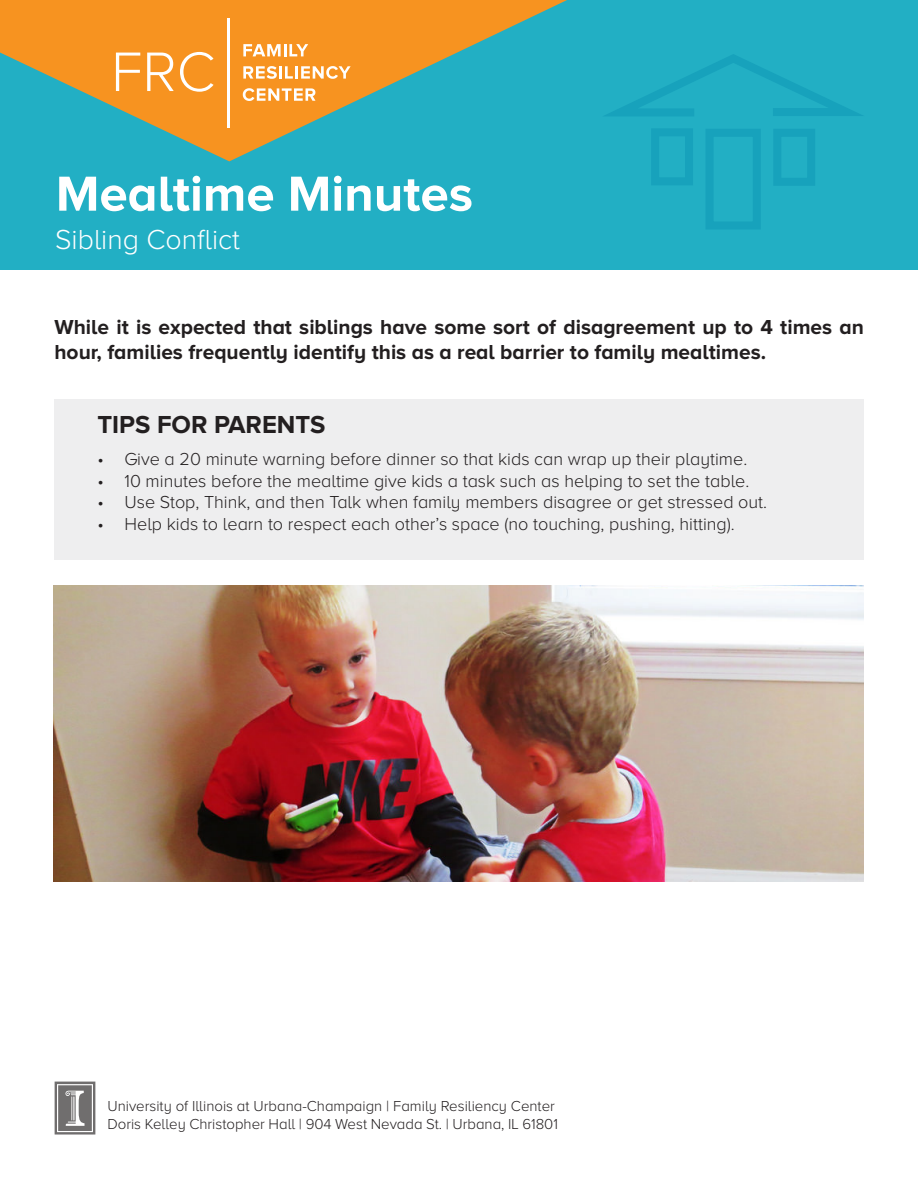
<style>
.page{position:relative;width:918px;height:1188px;background:#fff}
.page>*{position:absolute;margin:0;border:0;box-sizing:border-box;transform-origin:0 0}
.t1{font:700 51px "Proxima Nova A";color:#fff}
.t2{font:300 28.5px "Proxima Nova A";color:#fff}
.t3{font:700 25.5px "Proxima Nova A";color:#231f20}
.t4{font:700 21px/25.2px "Proxima Nova A";color:#231f20}
.t5{font:300 18px "Proxima Nova A";color:#231f20}
.t6{font:300 15px "Proxima Nova A";color:#231f20}
</style>
<div class="page">
<svg style="left:55px;top:1082px;width:40px;height:53px;background:#8f8d8d"></svg>
<div style="left:54px;top:399px;width:810px;height:160px;background:#eeeeef"></div>
<img style="left:54px;top:585px;width:810px;height:296px">
<div style="left:0;top:0;width:918px;height:270px;background:#22afc4"></div>
<svg style="left:0;top:0;width:567px;height:161px;fill:#f79320"></svg>
<svg style="left:116px;top:53px;width:24px;height:38px"></svg>
<svg style="left:147px;top:53px;width:27px;height:38px"></svg>
<svg style="left:180px;top:52px;width:34px;height:40px"></svg>
<svg style="left:243px;top:44px;width:65px;height:12px"></svg>
<svg style="left:243px;top:66px;width:108px;height:13px"></svg>
<svg style="left:243px;top:88px;width:72px;height:13px"></svg>
<hr style="left:227px;top:18px;width:3px;height:110px;background:#fff">
<svg style="left:605px;top:54px;width:258px;height:175px"></svg>
<p class="t1" style="left:56px;top:165px;width:419px">Mealtime Minutes</p>
<p class="t2" style="left:55px;top:224px;width:186px">Sibling Conflict</p>
<p class="t4" style="left:54px;top:314px;width:811px">While it is expected that siblings have some sort of disagreement up to 4 times an hour, families frequently identify this as a real barrier to family mealtimes.</p>
<p class="t3" style="left:97px;top:410px;width:230px">TIPS FOR PARENTS</p>
<p class="t5" style="left:97px;top:449px;width:651px">• Give a 20 minute warning before dinner so that kids can wrap up their playtime.</p>
<p class="t5" style="left:97px;top:471px;width:653px">• 10 minutes before the mealtime give kids a task such as helping to set the table.</p>
<p class="t5" style="left:97px;top:493px;width:671px">• Use Stop, Think, and then Talk when family members disagree or get stressed out.</p>
<p class="t5" style="left:97px;top:514px;width:639px">• Help kids to learn to respect each other’s space (no touching, pushing, hitting).</p>
<p class="t6" style="left:107px;top:1097px;width:449px">University of Illinois at Urbana-Champaign | Family Resiliency Center</p>
<p class="t6" style="left:107px;top:1115px;width:452px">Doris Kelley Christopher Hall | 904 West Nevada St. | Urbana, IL 61801</p>
</div>
